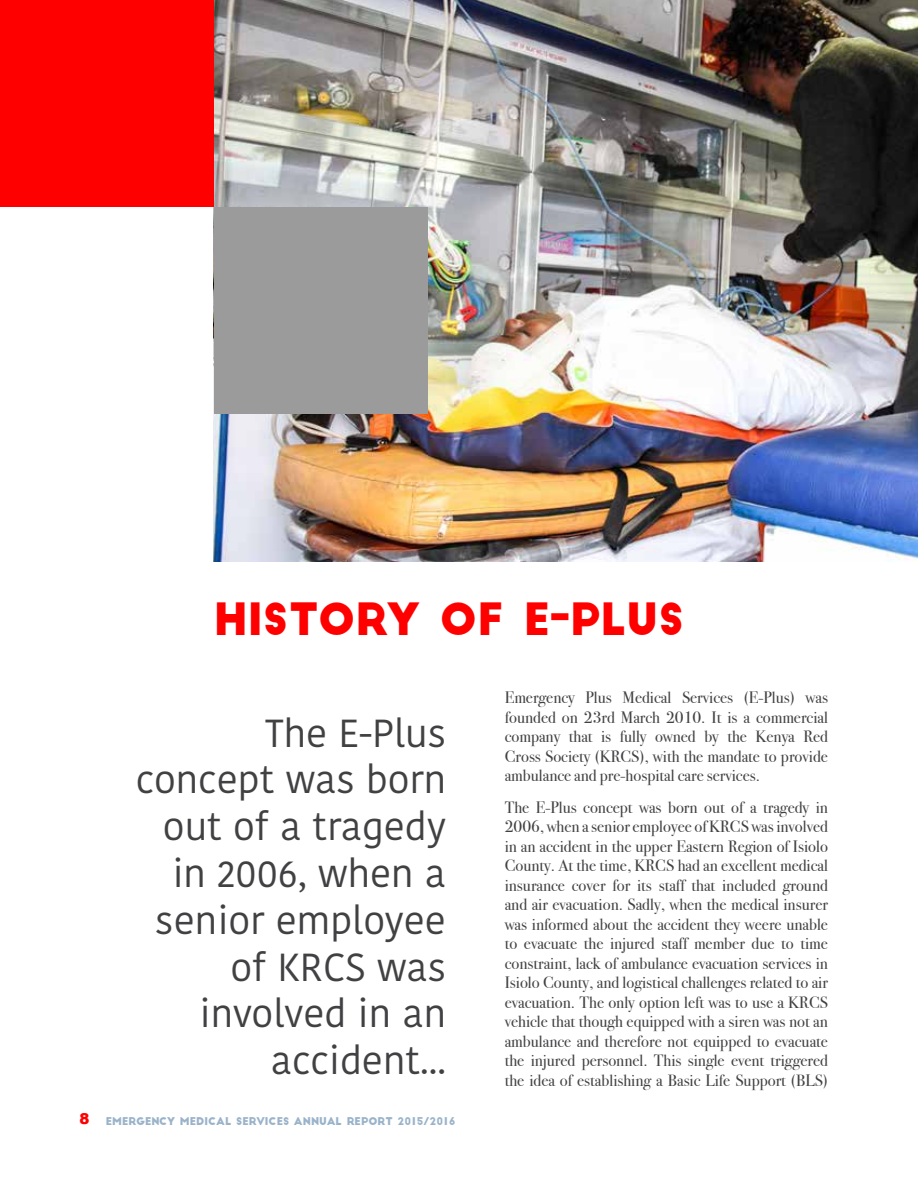
<style>
.page{position:relative;width:918px;height:1188px;background:#fff}
.page>*{position:absolute;margin:0;border:0;box-sizing:border-box;transform-origin:0 0}
.t1{font:43.5px "Big John";color:#f00}
.t2{font:39px/46.8px "Kohinoor Bangla";color:#414042;text-align:right}
.t3{font:16.5px/19.5px "Bodoni Svty Two ITCTT";color:#414042;text-align:justify}
.t4{font:10.5px "Big John";color:#9ab3ca}
.s1{font-family:"Arial";font-weight:900;font-size:15px;color:#f00}
</style>
<div class="page">
<img style="left:214px;top:0;width:704px;height:561px">
<div style="left:0;top:0;width:214px;height:207px;background:#f00"></div>
<div style="left:214px;top:207px;width:214px;height:206px;background:#9b9b9b"></div>
<h1 class="t1" style="left:214px;top:599px;width:472px">HISTORY OF E-PLUS</h1>
<h2 class="t2" style="left:136px;top:709px;width:312px">The E-Plus concept was born out of a tragedy in 2006, when a senior employee of KRCS was involved in an accident...</h2>
<p class="t4" style="left:80px;top:1117px;width:378px"><span class="s1">8</span> EMERGENCY MEDICAL SERVICES ANNUAL REPORT 2015/2016</p>
<p class="t3" style="left:505px;top:686px;width:325px">Emergency Plus Medical Services (E-Plus) was founded on 23rd March 2010. It is a commercial company that is fully owned by the Kenya Red Cross Society (KRCS), with the mandate to provide ambulance and pre-hospital care services.</p>
<p class="t3" style="left:505px;top:795px;width:325px">The E-Plus concept was born out of a tragedy in 2006, when a senior employee of KRCS was involved in an accident in the upper Eastern Region of Isiolo County. At the time, KRCS had an excellent medical insurance cover for its staff that included ground and air evacuation. Sadly, when the medical insurer was informed about the accident they weere unable to evacuate the injured staff member due to time constraint, lack of ambulance evacuation services in Isiolo County, and logistical challenges related to air evacuation. The only option left was to use a KRCS vehicle that though equipped with a siren was not an ambulance and therefore not equipped to evacuate the injured personnel. This single event triggered the idea of establishing a Basic Life Support (BLS)</p>
</div>
